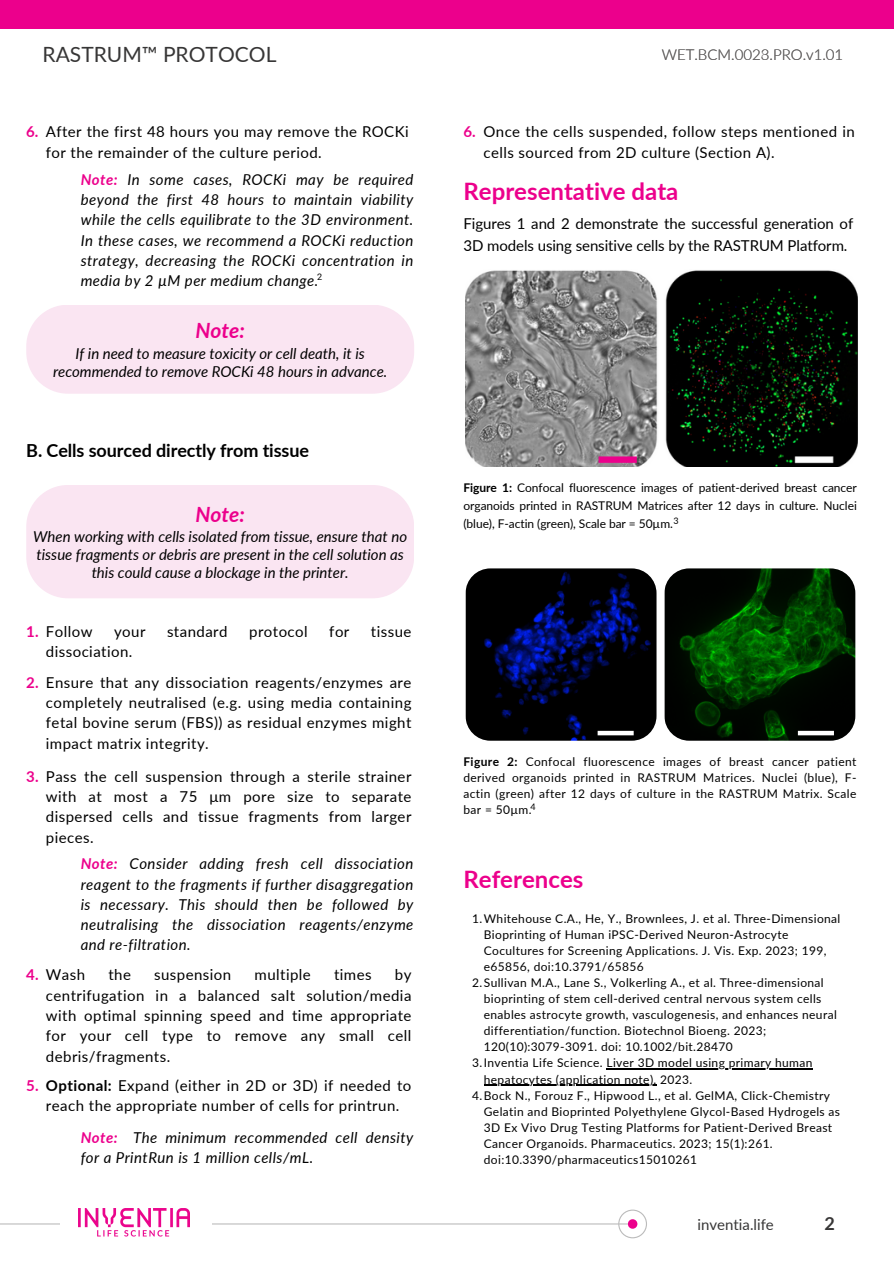
<style>
.page{position:relative;width:894px;height:1264px;background:#fff}
.page>*{position:absolute;margin:0;border:0;box-sizing:border-box;transform-origin:0 0}
.t1{font:700 24px "Lato";color:#ec008c}
.t2{font:21px "Lato";color:#373636}
.t3{font:italic 700 21px "Lato";color:#ec008c}
.t4{font:700 18px "Lato";letter-spacing:-.005em;color:#000}
.t5{font:700 18px "Lato";color:#373636}
.t6{font:15px/20.2px "Lato";letter-spacing:.03em;color:#000;text-align:justify}
.t7{font:italic 15px/20.2px "Lato";color:#000;text-align:justify}
.t8{font:15px/22.5px "Lato";letter-spacing:-.005em;color:#000}
.t9{font:italic 15px/20.2px "Lato";letter-spacing:.03em;color:#000}
.t10{font:300 15px "Lato";color:#726f6f}
.t11{font:700 15px "Lato";color:#ec008c}
.t12{font:15px "Lato";color:#373636}
.t13{font:300 15px "Lato";color:#373636}
.t14{font:12px/16px "Lato";letter-spacing:.03em;color:#000;text-align:justify}
.t15{font:9px "Lato";color:#000}
.t16{font:9px "Roboto";color:#000}
.s1{font-weight:700;color:#ec008c}
.s2{font-weight:700}
</style>
<div class="page">
<div style="left:0;top:0;width:893px;height:29px;background:#ec008c"></div>
<div style="left:26px;top:305px;width:388px;height:89px;background:#fae5f2"></div>
<div style="left:26px;top:485px;width:388px;height:113px;background:#fae5f2"></div>
<img style="left:465px;top:270px;width:392px;height:196px">
<img style="left:465px;top:568px;width:191px;height:172px;border-radius:25px">
<img style="left:664px;top:568px;width:191px;height:172px;border-radius:25px">
<div style="left:597px;top:730px;width:36px;height:5px;background:#fff"></div>
<hr style="left:0;top:1223px;width:632px;height:1px;background:#bbb">
<div style="left:60px;top:1207px;width:151px;height:29px;background:#fff"></div>
<img style="left:78px;top:1208px;width:111px;height:29px">
<svg style="left:618px;top:1209px;width:29px;height:29px"></svg>
<div style="left:627px;top:1219px;width:10px;height:9px;background:#ec008c;border-radius:50%"></div>
<hr style="left:606px;top:1068px;width:206px;height:1px;background:#000">
<hr style="left:483px;top:1084px;width:173px;height:1px;background:#000">
<div style="left:797px;top:730px;width:36px;height:5px;background:#fff"></div>
<h2 class="t2" style="left:43px;top:41px;width:235px">RASTRUM™ PROTOCOL</h2>
<p class="t13" style="left:760px;top:46px;width:10px">3</p>
<p class="t10" style="left:661px;top:46px;width:183px">WET.BCM.0028.PRO.v1.01</p>
<p class="t6" style="left:46px;top:121px;width:364px">After the first 48 hours you may remove the ROCKi for the remainder of the culture period.</p>
<p class="t11" style="left:26px;top:122px;width:14px">6.</p>
<p class="t7" style="left:81px;top:169px;width:334px"><span class="s1">Note:</span> In some cases, ROCKi may be required beyond the first 48 hours to maintain viability while the cells equilibrate to the 3D environment.<br>In these cases, we recommend a ROCKi reduction strategy, decreasing the ROCKi concentration in media by 2 µM per medium change.</p>
<h2 class="t3" style="left:195px;top:317px;width:51px">Note:</h2>
<p class="t7" style="left:53px;top:344px;width:336px;line-height:18px;text-align:center">If in need to measure toxicity or cell death, it is recommended to remove ROCKi 48 hours in advance.</p>
<p class="t16" style="left:317px;top:272px;width:7px">2</p>
<h3 class="t4" style="left:26px;top:439px;width:284px">B. Cells sourced directly from tissue</h3>
<h2 class="t3" style="left:195px;top:501px;width:51px">Note:</h2>
<p class="t7" style="left:33px;top:527px;width:375px;line-height:18px;text-align:center">When working with cells isolated from tissue, ensure that no tissue fragments or debris are present in the cell solution as this could cause a blockage in the printer.</p>
<p class="t11" style="left:26px;top:622px;width:14px">1.</p>
<p class="t6" style="left:46px;top:621px;width:48px">Follow</p>
<p class="t6" style="left:114px;top:621px;width:33px">your</p>
<p class="t6" style="left:167px;top:621px;width:62px">standard</p>
<p class="t6" style="left:249px;top:621px;width:60px">protocol</p>
<p class="t6" style="left:329px;top:621px;width:22px">for</p>
<p class="t6" style="left:371px;top:621px;width:42px">tissue</p>
<p class="t6" style="left:46px;top:641px;width:88px">dissociation.</p>
<p class="t11" style="left:26px;top:673px;width:14px">2.</p>
<p class="t6" style="left:46px;top:672px;width:367px">Ensure that any dissociation reagents/enzymes are completely neutralised (e.g. using media containing fetal bovine serum (FBS)) as residual enzymes might impact matrix integrity.</p>
<p class="t11" style="left:26px;top:766px;width:14px">3.</p>
<p class="t6" style="left:46px;top:765px;width:367px">Pass the cell suspension through a sterile strainer with at most a 75 μm pore size to separate dispersed cells and tissue fragments from larger pieces.</p>
<p class="t11" style="left:26px;top:965px;width:14px">4.</p>
<p class="t7" style="left:81px;top:853px;width:334px"><span class="s1">Note:</span> Consider adding fresh cell dissociation reagent to the fragments if further disaggregation is necessary. This should then be followed by neutralising the dissociation reagents/enzyme and re-filtration.</p>
<p class="t6" style="left:46px;top:964px;width:41px">Wash</p>
<p class="t6" style="left:108px;top:964px;width:24px">the</p>
<p class="t6" style="left:154px;top:964px;width:79px">suspension</p>
<p class="t6" style="left:254px;top:964px;width:58px">multiple</p>
<p class="t6" style="left:334px;top:964px;width:39px">times</p>
<p class="t6" style="left:46px;top:964px;width:367px;text-indent:349px">by centrifugation in a balanced salt solution/media with optimal spinning speed and time appropriate for your cell type to remove any small cell debris/fragments.</p>
<p class="t11" style="left:26px;top:1076px;width:14px">5.</p>
<p class="t6" style="left:46px;top:1075px;width:367px"><span class="s2">Optional:</span> Expand (either in 2D or 3D) if needed to reach the appropriate number of cells for printrun.</p>
<p class="t9" style="left:81px;top:1126px;width:334px"><span class="s1">Note:</span> The minimum recommended cell density for a PrintRun is 1 million cells/mL.</p>
<p class="t11" style="left:463px;top:122px;width:14px">6.</p>
<p class="t6" style="left:483px;top:121px;width:373px">Once the cells suspended, follow steps mentioned in cells sourced from 2D culture (Section A).</p>
<h1 class="t1" style="left:463px;top:176px;width:216px">Representative data</h1>
<p class="t8" style="left:463px;top:212px;width:391px">Figures 1 and 2 demonstrate the successful generation of<br>3D models using sensitive cells by the RASTRUM Platform.</p>
<p class="t14" style="left:463px;top:478px;width:395px;line-height:18px"><span class="s2">Figure 1:</span> Confocal fluorescence images of patient-derived breast cancer organoids printed in RASTRUM Matrices after 12 days in culture. Nuclei (blue), F-actin (green), Scale bar = 50µm.</p>
<p class="t15" style="left:673px;top:515px;width:7px">3</p>
<p class="t14" style="left:463px;top:753px;width:394px"><span class="s2">Figure 2:</span> Confocal fluorescence images of breast cancer patient derived organoids printed in RASTRUM Matrices. Nuclei (blue), F&shy;actin (green) after 12 days of culture in the RASTRUM Matrix. Scale bar = 50µm.</p>
<p class="t15" style="left:530px;top:800px;width:7px">4</p>
<h1 class="t1" style="left:463px;top:864px;width:121px">References</h1>
<p class="t14" style="left:472px;top:910px;width:369px">1.Whitehouse C.A., He, Y., Brownlees, J. et al. Three-Dimensional</p>
<p class="t14" style="left:483px;top:926px;width:306px">Bioprinting of Human iPSC-Derived Neuron-Astrocyte</p>
<p class="t14" style="left:483px;top:942px;width:344px">Cocultures for Screening Applications. J. Vis. Exp. 2023; 199,</p>
<p class="t14" style="left:483px;top:958px;width:161px">e65856, doi:10.3791/65856</p>
<p class="t14" style="left:472px;top:974px;width:353px">2.Sullivan M.A., Lane S., Volkerling A., et al. Three-dimensional</p>
<p class="t14" style="left:483px;top:990px;width:339px">bioprinting of stem cell-derived central nervous system cells</p>
<p class="t14" style="left:483px;top:1006px;width:354px">enables astrocyte growth, vasculogenesis, and enhances neural</p>
<p class="t14" style="left:483px;top:1022px;width:284px">differentiation/function. Biotechnol Bioeng. 2023;</p>
<p class="t14" style="left:483px;top:1038px;width:250px">120(10):3079-3091. doi: 10.1002/bit.28470</p>
<p class="t14" style="left:472px;top:1054px;width:342px">3.Inventia Life Science. Liver 3D model using primary human</p>
<p class="t14" style="left:483px;top:1070px;width:210px">hepatocytes (application note). 2023.</p>
<p class="t14" style="left:472px;top:1086px;width:359px">4.Bock N., Forouz F., Hipwood L., et al. GelMA, Click-Chemistry</p>
<p class="t14" style="left:483px;top:1102px;width:357px">Gelatin and Bioprinted Polyethylene Glycol-Based Hydrogels as</p>
<p class="t14" style="left:483px;top:1118px;width:350px">3D Ex Vivo Drug Testing Platforms for Patient-Derived Breast</p>
<p class="t14" style="left:483px;top:1134px;width:290px">Cancer Organoids. Pharmaceutics. 2023; 15(1):261.</p>
<p class="t14" style="left:483px;top:1150px;width:215px">doi:10.3390/pharmaceutics15010261</p>
<p class="t12" style="left:697px;top:1214px;width:78px">inventia.life</p>
<h3 class="t5" style="left:824px;top:1211px;width:12px">2</h3>
</div>
